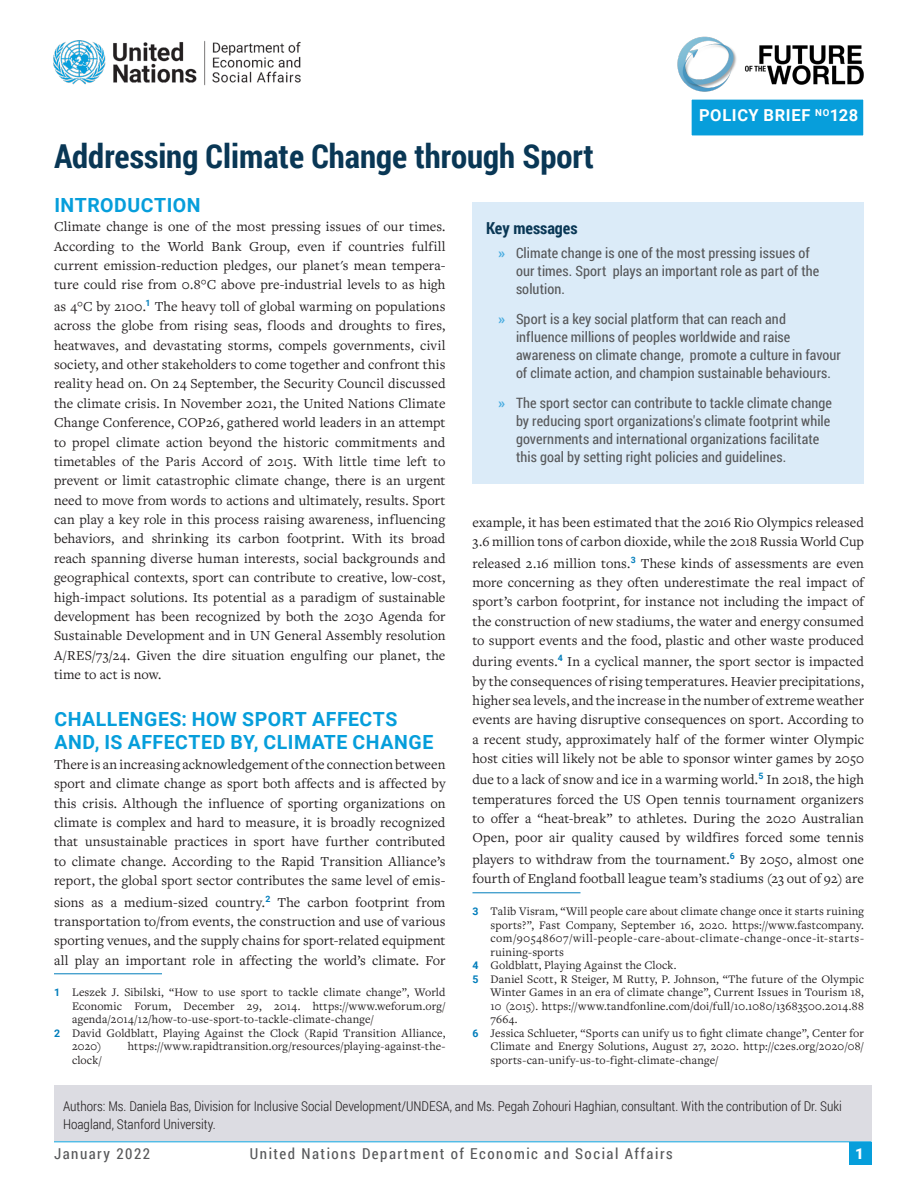
<style>
.page{position:relative;width:918px;height:1188px;background:#fff}
.page>*{position:absolute;margin:0;border:0;box-sizing:border-box;transform-origin:0 0}
.t1{font:700 33px "Roboto Condensed";color:#093755}
.HL1{font:700 19.5px/23.1px "Roboto";letter-spacing:.03em;color:#069edb}
.HL1_under_Title{font:700 19.5px "Roboto";letter-spacing:.025em;color:#069edb}
.PolicyBriefHead{font:700 16.5px "Roboto";letter-spacing:.04em;color:#fff}
.Summary_box{font:700 16.5px "Roboto Condensed";color:#093755}
.t2{font:15px "Roboto Condensed";letter-spacing:.1em;color:#57585a}
.t3{font:900 15px "Roboto";color:#fff}
.BodyText1st{font:14.25px/19.4px "Freight Text Pro";letter-spacing:.005em;color:#231f20;text-align:justify}
.t4{font:14.25px/18px "Roboto Condensed";letter-spacing:.005em;color:#57585a}
.Figure_head_1{font:300 13.5px/18px "Roboto Condensed";color:#231f20}
.Footnote{font:12px/13.5px "Freight Text Pro";letter-spacing:.02em;color:#231f20;text-align:justify}
.s1{font-family:"Roboto";font-weight:700;font-size:10.5px;color:#007dbb}
.s2{font-family:"Roboto";font-weight:700;color:#48ace0}
</style>
<div class="page">
<div style="left:849px;top:1142px;width:22px;height:23px;background:#069edb"></div>
<hr style="left:54px;top:1141px;width:818px;height:1px;background:#069edb">
<hr style="left:54px;top:974px;width:108px;height:1px;background:#007dbb">
<hr style="left:472px;top:893px;width:108px;height:1px;background:#007dbb">
<div style="left:691px;top:98px;width:173px;height:39px;background:#079edb"></div>
<div style="left:689px;top:97px;width:177px;height:41px;border:2px solid #fff"></div>
<img style="left:53px;top:40px;width:248px;height:46px">
<div style="left:54px;top:1085px;width:818px;height:56px;background:#dcdce2"></div>
<div style="left:472px;top:203px;width:392px;height:281px;background:#dbebf8"></div>
<img style="left:677px;top:36px;width:187px;height:56px">
<p class="PolicyBriefHead" style="left:699px;top:104px;width:161px">POLICY BRIEF <sup>NO</sup>128</p>
<p class="t1" style="left:54px;top:133px;width:542px">Addressing Climate Change through Sport</p>
<p class="HL1_under_Title" style="left:54px;top:191px;width:148px">INTRODUCTION</p>
<p class="BodyText1st" style="left:54px;top:216px;width:393px">Climate change is one of the most pressing issues of our times.<br>According to the World Bank Group, even if countries fulfill current emission-reduction pledges, our planet's mean tempera&shy;ture could rise from 0.8°C above pre-industrial levels to as high</p>
<p class="BodyText1st" style="left:54px;top:296px;width:393px">as 4°C by 2100.<sup>1</sup> The heavy toll of global warming on populations across the globe from rising seas, floods and droughts to fires, heatwaves, and devastating storms, compels governments, civil society, and other stakeholders to come together and confront this reality head on. On 24 September, the Security Council discussed the climate crisis. In November 2021, the United Nations Climate Change Conference, COP26, gathered world leaders in an attempt to propel climate action beyond the historic commitments and timetables of the Paris Accord of 2015. With little time left to prevent or limit catastrophic climate change, there is an urgent need to move from words to actions and ultimately, results. Sport can play a key role in this process raising awareness, influencing behaviors, and shrinking its carbon footprint. With its broad reach spanning diverse human interests, social backgrounds and geographical contexts, sport can contribute to creative, low-cost, high-impact solutions. Its potential as a paradigm of sustainable development has been recognized by both the 2030 Agenda for Sustainable Development and in UN General Assembly resolution A/RES/73/24. Given the dire situation engulfing our planet, the time to act is now.</p>
<p class="HL1" style="left:54px;top:707px;width:381px">CHALLENGES: HOW SPORT AFFECTS<br>AND, IS AFFECTED BY, CLIMATE CHANGE</p>
<p class="BodyText1st" style="left:54px;top:754px;width:393px">There is an increasing acknowledgement of the connection between sport and climate change as sport both affects and is affected by this crisis. Although the influence of sporting organizations on climate is complex and hard to measure, it is broadly recognized that unsustainable practices in sport have further contributed to climate change. According to the Rapid Transition Alliance’s report, the global sport sector contributes the same level of emis-</p>
<p class="BodyText1st" style="left:54px;top:892px;width:393px">sions as a medium-sized country.<sup>2</sup> The carbon footprint from transportation to/from events, the construction and use of various sporting venues, and the supply chains for sport-related equipment all play an important role in affecting the world’s climate. For</p>
<p class="Footnote" style="left:72px;top:985px;width:375px;text-indent:-18px"><span class="s1">1</span> Leszek J. Sibilski, “How to use sport to tackle climate change”, World Economic Forum, December 29, 2014. https://www.weforum.org/ agenda/2014/12/how-to-use-sport-to-tackle-climate-change/</p>
<p class="Footnote" style="left:72px;top:1026px;width:375px;text-indent:-18px"><span class="s1">2</span> David Goldblatt, Playing Against the Clock (Rapid Transition Alliance,<br>2020)</p>
<p class="Summary_box" style="left:486px;top:216px;width:93px">Key messages</p>
<p class="t4" style="left:516px;top:243px;width:305px;text-indent:-18px"><span class="s2">»</span> Climate change is one of the most pressing issues of our times. Sport plays an important role as part of the solution.</p>
<p class="t4" style="left:516px;top:309px;width:327px;text-indent:-18px"><span class="s2">»</span> Sport is a key social platform that can reach and influence millions of peoples worldwide and raise awareness on climate change, promote a culture in favour of climate action, and champion sustainable behaviours.</p>
<p class="t4" style="left:516px;top:393px;width:318px;text-indent:-18px"><span class="s2">»</span> The sport sector can contribute to tackle climate change by reducing sport organizations's climate footprint while governments and international organizations facilitate this goal by setting right policies and guidelines.</p>
<p class="BodyText1st" style="left:472px;top:512px;width:393px">example, it has been estimated that the 2016 Rio Olympics released<br>3.6 million tons of carbon dioxide, while the 2018 Russia World Cup</p>
<p class="BodyText1st" style="left:472px;top:553px;width:393px">released 2.16 million tons.<sup>3</sup> These kinds of assessments are even more concerning as they often underestimate the real impact of sport’s carbon footprint, for instance not including the impact of the construction of new stadiums, the water and energy consumed to support events and the food, plastic and other waste produced</p>
<p class="BodyText1st" style="left:472px;top:652px;width:393px">during events.<sup>4</sup> In a cyclical manner, the sport sector is impacted by the consequences of rising temperatures. Heavier precipitations, higher sea levels, and the increase in the number of extreme weather events are having disruptive consequences on sport. According to a recent study, approximately half of the former winter Olympic host cities will likely not be able to sponsor winter games by 2050</p>
<p class="BodyText1st" style="left:472px;top:770px;width:393px">due to a lack of snow and ice in a warming world.<sup>5</sup> In 2018, the high temperatures forced the US Open tennis tournament organizers to offer a “heat-break” to athletes. During the 2020 Australian Open, poor air quality caused by wildfires forced some tennis</p>
<p class="BodyText1st" style="left:472px;top:849px;width:393px">players to withdraw from the tournament.<sup>6</sup> By 2050, almost one fourth of England football league team’s stadiums (23 out of 92) are</p>
<p class="Footnote" style="left:490px;top:904px;width:375px;text-indent:-18px"><span class="s1">3</span> Talib Visram, “Will people care about climate change once it starts ruining sports?”, Fast Company, September 16, 2020. https://www.fastcompany. com/90548607/will-people-care-about-climate-change-once-it-starts&shy;ruining-sports</p>
<p class="Footnote" style="left:472px;top:958px;width:205px"><span class="s1">4</span> Goldblatt, Playing Against the Clock.</p>
<p class="Footnote" style="left:490px;top:972px;width:375px;text-indent:-18px"><span class="s1">5</span> Daniel Scott, R Steiger, M Rutty, P. Johnson, “The future of the Olympic Winter Games in an era of climate change”, Current Issues in Tourism 18, 10 (2015). https://www.tandfonline.com/doi/full/10.1080/13683500.2014.88<br>7664.</p>
<p class="Footnote" style="left:490px;top:1026px;width:375px;text-indent:-18px"><span class="s1">6</span> Jessica Schlueter, “Sports can unify us to fight climate change”, Center for Climate and Energy Solutions, August 27, 2020. http://c2es.org/2020/08/ sports-can-unify-us-to-fight-climate-change/</p>
<p class="Footnote" style="left:128px;top:1039px;width:319px">https://www.rapidtransition.org/resources/playing-against-the-</p>
<p class="Footnote" style="left:72px;top:1053px;width:31px">clock/</p>
<p class="Figure_head_1" style="left:63px;top:1097px;width:780px">Authors: Ms. Daniela Bas, Division for Inclusive Social Development/UNDESA, and Ms. Pegah Zohouri Haghian, consultant. With the contribution of Dr. Suki<br>Hoagland, Stanford University.</p>
<p class="t2" style="left:54px;top:1143px;width:98px">January 2022</p>
<p class="t2" style="left:250px;top:1143px;width:424px">United Nations Department of Economic and Social Affairs</p>
<p class="t3" style="left:855px;top:1143px;width:10px">1</p>
</div>
